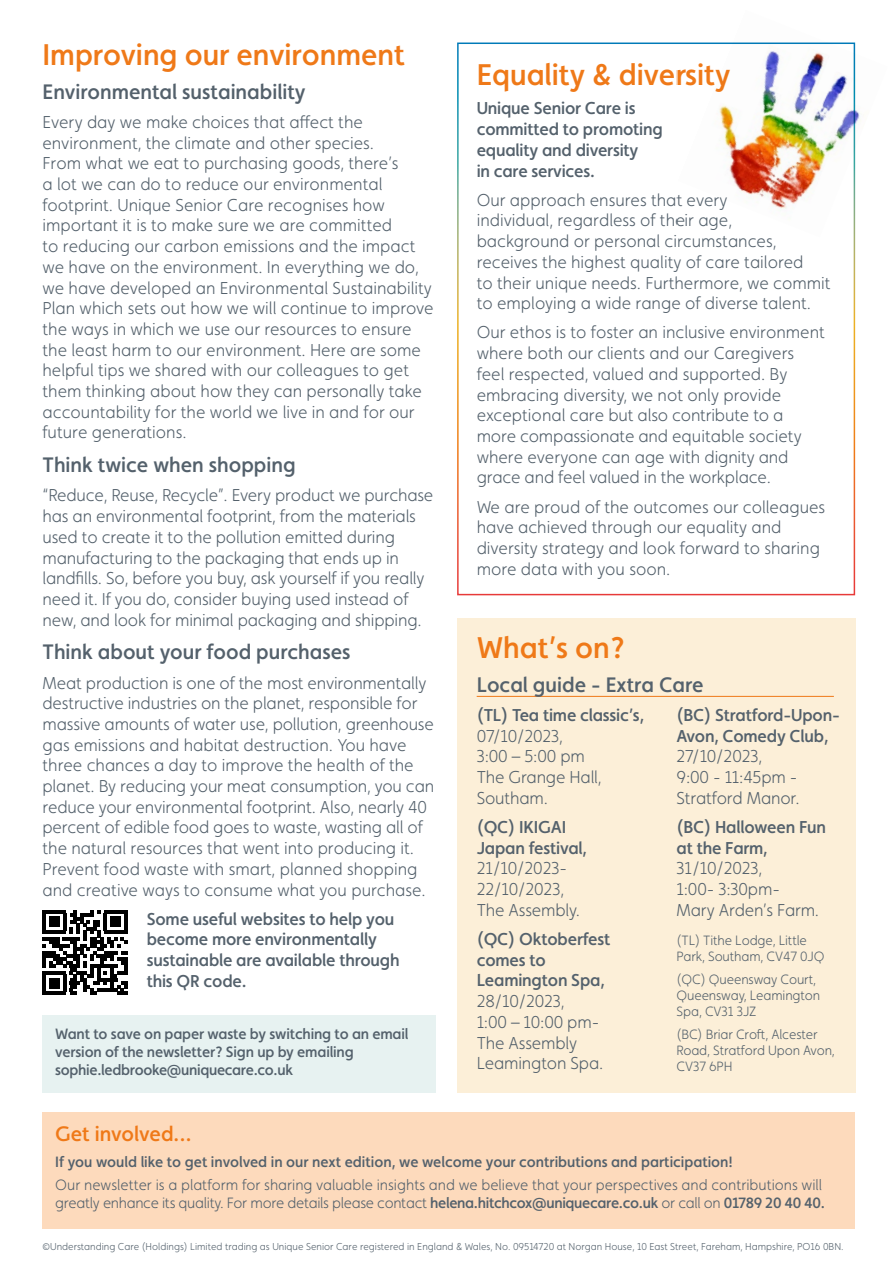
<style>
.page{position:relative;width:893px;height:1263px;background:#fff}
.page>*{position:absolute;margin:0;border:0;box-sizing:border-box;transform-origin:0 0}
.t1{font:500 30px "Faricy New";color:#ef7918}
.t2{font:500 21px "Faricy New";color:#54616c}
.t3{font:500 21px "Faricy New";color:#ef7918}
.t4{font:300 17.25px/20.7px "Faricy New";color:#54616c}
.t5{font:500 17.25px/20.7px "Faricy New";letter-spacing:-.01em;color:#54616c}
.t6{font:300 15px/18px "Faricy New";color:#54616c}
.t7{font:500 15px/18px "Faricy New";letter-spacing:-.01em;color:#54616c}
.t8{font:300 13.5px/16.2px "Faricy New";letter-spacing:-.01em;color:#54616c}
.t9{font:300 10.05px "Faricy New";color:#54616c}
.s1{font-weight:500}
</style>
<div class="page">
<div style="left:457px;top:618px;width:398px;height:475px;background:#fcefd8"></div>
<hr style="left:477px;top:696px;width:357px;height:1px;background:#ef7918">
<svg style="left:43px;top:910px;width:85px;height:85px"></svg>
<hr style="left:43px;top:992px;width:23px;height:3px;background:#000">
<div style="left:49px;top:978px;width:11px;height:10px;background:#000"></div>
<div style="left:43px;top:1015px;width:393px;height:78px;background:#e7f2f1"></div>
<div style="left:457px;top:43px;width:398px;height:552px;border:2px solid #fff"></div>
<img style="left:677px;top:42px;width:184px;height:195px">
<div style="left:43px;top:1112px;width:812px;height:117px;background:#fddabc"></div>
<h1 class="t1" style="left:43px;top:37px;width:364px">Improving our environment</h1>
<p class="t2" style="left:43px;top:79px;width:265px">Environmental sustainability</p>
<p class="t4" style="left:43px;top:112px;width:393px">Every day we make choices that affect the environment, the climate and other species.<br>From what we eat to purchasing goods, there’s<br>a lot we can do to reduce our environmental footprint. Unique Senior Care recognises how important it is to make sure we are committed<br>to reducing our carbon emissions and the impact we have on the environment. In everything we do, we have developed an Environmental Sustainability Plan which sets out how we will continue to improve the ways in which we use our resources to ensure the least harm to our environment. Here are some helpful tips we shared with our colleagues to get them thinking about how they can personally take accountability for the world we live in and for our future generations.</p>
<p class="t2" style="left:43px;top:452px;width:255px">Think twice when shopping</p>
<p class="t4" style="left:43px;top:485px;width:392px">“Reduce, Reuse, Recycle”. Every product we purchase has an environmental footprint, from the materials used to create it to the pollution emitted during manufacturing to the packaging that ends up in landfills. So, before you buy, ask yourself if you really need it. If you do, consider buying used instead of new, and look for minimal packaging and shipping.</p>
<p class="t2" style="left:43px;top:639px;width:310px">Think about your food purchases</p>
<p class="t4" style="left:43px;top:672px;width:393px">Meat production is one of the most environmentally destructive industries on the planet, responsible for massive amounts of water use, pollution, greenhouse gas emissions and habitat destruction. You have three chances a day to improve the health of the planet. By reducing your meat consumption, you can reduce your environmental footprint. Also, nearly 40 percent of edible food goes to waste, wasting all of the natural resources that went into producing it.<br>Prevent food waste with smart, planned shopping and creative ways to consume what you purchase.</p>
<p class="t5" style="left:147px;top:908px;width:254px">Some useful websites to help you become more environmentally sustainable are available through this QR code.</p>
<p class="t7" style="left:55px;top:1025px;width:355px">Want to save on paper waste by switching to an email version of the newsletter? Sign up by emailing sophie.ledbrooke@uniquecare.co.uk</p>
<h1 class="t1" style="left:477px;top:57px;width:255px">Equality &amp; diversity</h1>
<p class="t5" style="left:477px;top:98px;width:188px">Unique Senior Care is committed to promoting equality and diversity<br>in care services.</p>
<p class="t4" style="left:477px;top:189px;width:356px">Our approach ensures that every<br>individual, regardless of their age,<br>background or personal circumstances, receives the highest quality of care tailored<br>to their unique needs. Furthermore, we commit to employing a wide range of diverse talent.</p>
<p class="t4" style="left:477px;top:322px;width:350px">Our ethos is to foster an inclusive environment where both our clients and our Caregivers feel respected, valued and supported. By embracing diversity, we not only provide exceptional care but also contribute to a more compassionate and equitable society where everyone can age with dignity and grace and feel valued in the workplace.</p>
<p class="t4" style="left:477px;top:496px;width:350px">We are proud of the outcomes our colleagues have achieved through our equality and diversity strategy and look forward to sharing more data with you soon.</p>
<h1 class="t1" style="left:477px;top:630px;width:150px">What’s on?</h1>
<p class="t2" style="left:477px;top:672px;width:229px">Local guide - Extra Care</p>
<p class="t5" style="left:477px;top:704px;width:169px">(TL) Tea time classic’s,</p>
<p class="t4" style="left:477px;top:725px;width:126px">07/10/2023,<br>3:00 – 5:00 pm<br>The Grange Hall,<br>Southam.</p>
<p class="t5" style="left:477px;top:816px;width:112px">(QC) IKIGAI<br>Japan festival,</p>
<p class="t4" style="left:477px;top:858px;width:105px">21/10/2023-<br>22/10/2023,<br>The Assembly.</p>
<p class="t5" style="left:477px;top:928px;width:135px">(QC) Oktoberfest comes to<br>Leamington Spa,</p>
<p class="t4" style="left:477px;top:991px;width:128px">28/10/2023,<br>1:00 – 10:00 pm-<br>The Assembly<br>Leamington Spa.</p>
<p class="t5" style="left:676px;top:704px;width:165px">(BC) Stratford-Upon-<br>Avon, Comedy Club,</p>
<p class="t4" style="left:676px;top:746px;width:124px">27/10/2023,<br>9:00 - 11:45pm -<br>Stratford Manor.</p>
<p class="t5" style="left:676px;top:816px;width:151px">(BC) Halloween Fun at the Farm,</p>
<p class="t4" style="left:676px;top:858px;width:144px">31/10/2023,<br>1:00- 3:30pm-<br>Mary Arden’s Farm.</p>
<p class="t8" style="left:676px;top:932px;width:149px">(TL) Tithe Lodge, Little<br>Park, Southam, CV47 0JQ</p>
<p class="t8" style="left:676px;top:971px;width:145px">(QC) Queensway Court,<br>Queensway, Leamington<br>Spa, CV31 3JZ</p>
<p class="t8" style="left:676px;top:1026px;width:160px">(BC) Briar Croft, Alcester<br>Road, Stratford Upon Avon,<br>CV37 6PH</p>
<p class="t3" style="left:55px;top:1121px;width:138px">Get involved…</p>
<p class="t7" style="left:55px;top:1153px;width:679px">If you would like to get involved in our next edition, we welcome your contributions and participation!</p>
<p class="t6" style="left:55px;top:1175px;width:771px">Our newsletter is a platform for sharing valuable insights and we believe that your perspectives and contributions will greatly enhance its quality. For more details please contact <span class="s1">helena.hitchcox@uniquecare.co.uk</span> or call on <span class="s1">01789 20 40 40.</span></p>
<p class="t9" style="left:43px;top:1240px;width:803px">©Understanding Care (Holdings) Limited trading as Unique Senior Care registered in England &amp; Wales, No. 09514720 at Norgan House, 10 East Street, Fareham, Hampshire, PO16 0BN.</p>
</div>
